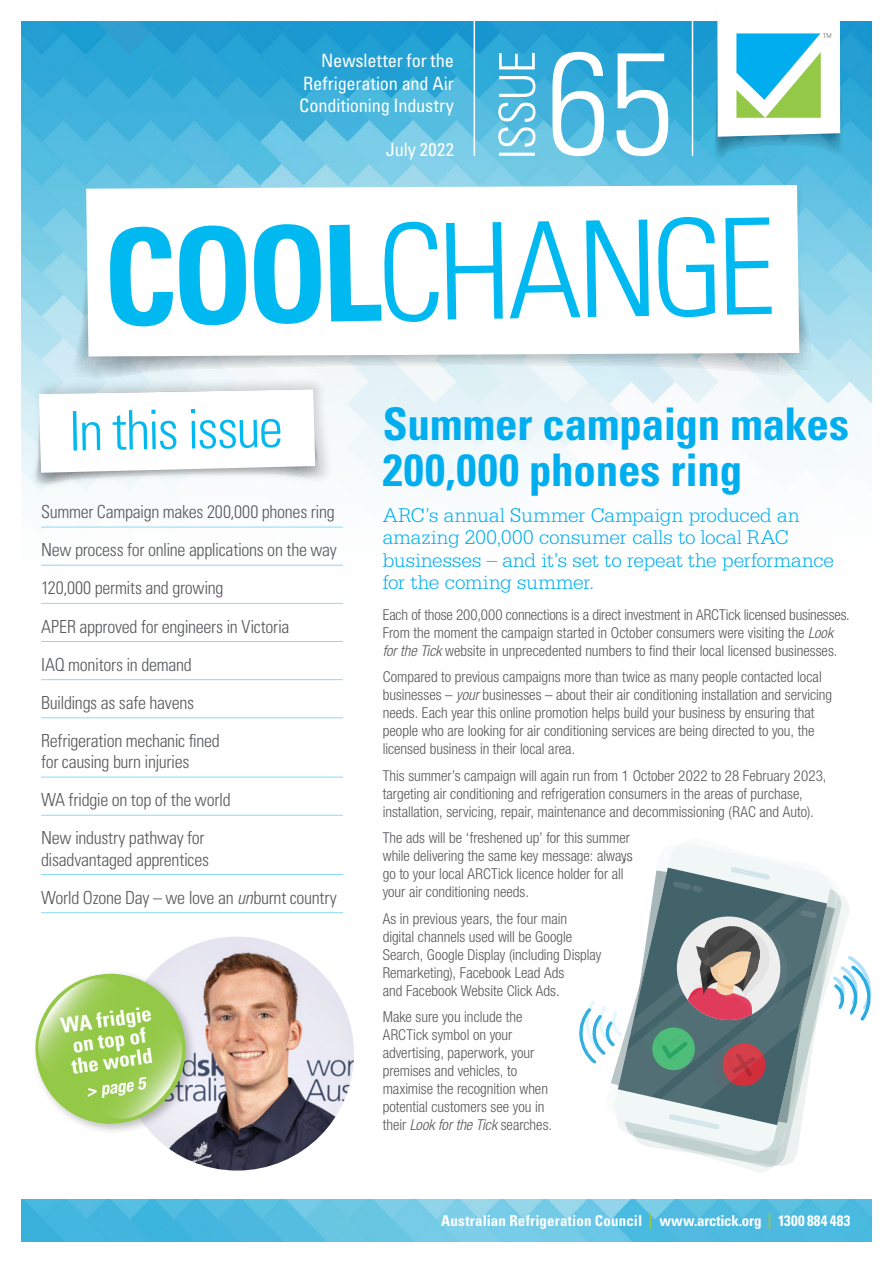
<style>
.page{position:relative;width:893px;height:1263px;background:#fff}
.page>*{position:absolute;margin:0;border:0;box-sizing:border-box;transform-origin:0 0}
.t1{font:300 condensed 145.05px "Univers";color:#fff}
.t2{font:300 condensed 54.6px "Univers";color:#00b9f1}
.t3{font:700 condensed 45px/46.5px "Univers";letter-spacing:-.005em;color:#00aeef}
.t4{font:300 21px/22.5px "Serifa";letter-spacing:-.005em;color:#00aeef}
.t5{font:700 condensed 21px/21px "Univers";color:#fff}
.t6{font:condensed 18.3px/22.5px "Univers";letter-spacing:-.01em;color:#fff;text-align:justify}
.t7{font:condensed 18.3px "Univers";letter-spacing:.015em;color:#fff}
.t8{font:300 condensed 18px/38.1px "Univers";letter-spacing:-.015em;color:#58595b}
.t9{font:italic 700 condensed 16.95px "Helvetica Neue LT Std";color:#fff}
.t10{font:300 condensed 15px/18px "Helvetica Neue LT Std";color:#58595b}
.t11{font:700 condensed 15px "Univers";letter-spacing:.01em;color:#fff}
.s1{font-style:italic}
.s2{color:#94c947}
</style>
<div class="page">
<img style="left:21px;top:21px;width:851px;height:544px">
<img style="left:21px;top:1199px;width:851px;height:43px">
<div style="left:29px;top:376px;width:306px;height:115px;background:#000;opacity:.15"></div>
<svg style="left:34px;top:389px;width:287px;height:97px"></svg>
<img style="left:120px;top:936px;width:234px;height:234px;border-radius:117px">
<svg style="left:688px;top:887px;width:155px;height:282px"></svg>
<svg style="left:625px;top:843px;width:207px;height:309px"></svg>
<svg style="left:579px;top:865px;width:248px;height:267px"></svg>
<svg style="left:833px;top:956px;width:38px;height:64px"></svg>
<svg style="left:69px;top:190px;width:745px;height:191px;background:#c5dfe7"></svg>
<svg style="left:86px;top:185px;width:713px;height:171px"></svg>
<svg style="left:109px;top:217px;width:663px;height:110px"></svg>
<svg style="left:714px;top:21px;width:129px;height:140px"></svg>
<hr style="left:692px;top:0;width:1px;height:156px;background:#fff">
<hr style="left:474px;top:0;width:1px;height:156px;background:#fff">
<svg style="left:498px;top:53px;width:37px;height:103px"></svg>
<hr style="left:41px;top:527px;width:302px;height:1px;background:#8ed8f8">
<hr style="left:41px;top:565px;width:302px;height:1px;background:#8ed8f8">
<hr style="left:41px;top:603px;width:302px;height:1px;background:#8ed8f8">
<hr style="left:41px;top:641px;width:302px;height:1px;background:#8ed8f8">
<hr style="left:41px;top:679px;width:302px;height:1px;background:#8ed8f8">
<hr style="left:41px;top:717px;width:302px;height:1px;background:#8ed8f8">
<hr style="left:41px;top:777px;width:302px;height:1px;background:#8ed8f8">
<hr style="left:41px;top:815px;width:302px;height:1px;background:#8ed8f8">
<hr style="left:41px;top:874px;width:302px;height:1px;background:#8ed8f8">
<hr style="left:41px;top:912px;width:302px;height:1px;background:#8ed8f8">
<div style="left:31px;top:969px;width:166px;height:167px;background:#000;opacity:.25"></div>
<svg style="left:31px;top:964px;width:164px;height:169px"></svg>
<p class="t6" style="left:299px;top:49px;width:156px;text-indent:22px">Newsletter for the Refrigeration and Air Conditioning Industry</p>
<p class="t7" style="left:386px;top:138px;width:70px">July 2022</p>
<h1 class="t1" style="left:546px;top:16px;width:129px">65</h1>
<h2 class="t2" style="left:68px;top:399px;width:216px;rotate:-1deg">In this issue</h2>
<p class="t8" style="left:41px;top:493px;width:297px">Summer Campaign makes 200,000 phones ring New process for online applications on the way 120,000 permits and growing<br>APER approved for engineers in Victoria<br>IAQ monitors in demand<br>Buildings as safe havens<br>Refrigeration mechanic fined</p>
<p class="t8" style="left:41px;top:743px;width:191px">for causing burn injuries<br>WA fridgie on top of the world<br>New industry pathway for</p>
<p class="t8" style="left:41px;top:840px;width:297px">disadvantaged apprentices<br>World Ozone Day – we love an <span class="s1">un</span>burnt country</p>
<h3 class="t5" style="left:60px;top:1015px;width:93px;rotate:-8deg">WA fridgie on top of the world</h3>
<p class="t9" style="left:85px;top:1081px;width:61px;rotate:-8deg">&gt; page 5</p>
<h3 class="t3" style="left:383px;top:400px;width:468px">Summer campaign makes<br>200,000 phones ring</h3>
<h3 class="t4" style="left:383px;top:504px;width:453px">ARC’s annual Summer Campaign produced an amazing 200,000 consumer calls to local RAC businesses – and it’s set to repeat the performance for the coming summer.</h3>
<p class="t10" style="left:383px;top:605px;width:469px">Each of those 200,000 connections is a direct investment in ARCTick licensed businesses.<br>From the moment the campaign started in October consumers were visiting the <span class="s1">Look for the Tick</span> website in unprecedented numbers to find their local licensed businesses.</p>
<p class="t10" style="left:383px;top:668px;width:451px">Compared to previous campaigns more than twice as many people contacted local businesses – <span class="s1">your</span> businesses – about their air conditioning installation and servicing needs. Each year this online promotion helps build your business by ensuring that people who are looking for air conditioning services are being directed to you, the licensed business in their local area.</p>
<p class="t10" style="left:383px;top:766px;width:445px">This summer’s campaign will again run from 1 October 2022 to 28 February 2023, targeting air conditioning and refrigeration consumers in the areas of purchase, installation, servicing, repair, maintenance and decommissioning (RAC and Auto).</p>
<p class="t10" style="left:383px;top:829px;width:251px">The ads will be ‘freshened up’ for this summer while delivering the same key message: always go to your local ARCTick licence holder for all your air conditioning needs.</p>
<p class="t10" style="left:383px;top:909px;width:220px">As in previous years, the four main digital channels used will be Google Search, Google Display (including Display Remarketing), Facebook Lead Ads<br>and Facebook Website Click Ads.</p>
<p class="t10" style="left:383px;top:1008px;width:171px">Make sure you include the<br>ARCTick symbol on your advertising, paperwork, your premises and vehicles, to maximise the recognition when potential customers see you in their <span class="s1">Look for the Tick</span> searches.</p>
<p class="t11" style="left:441px;top:1211px;width:411px">Australian Refrigeration Council <span class="s2">|</span> www.arctick.org <span class="s2">|</span> 1300 884 483</p>
</div>
